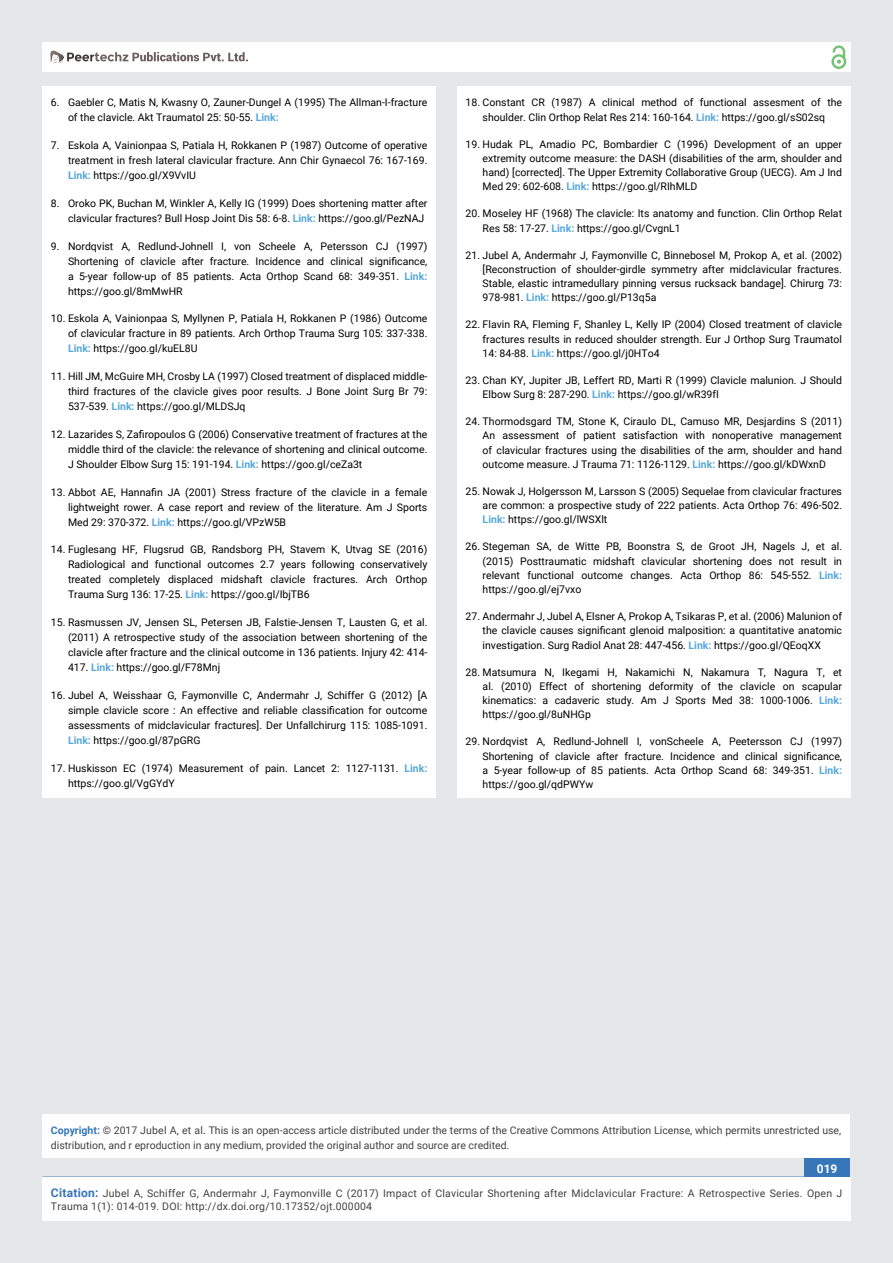
<style>
.page{position:relative;width:893px;height:1263px;background:#e6e7e8}
.page>*{position:absolute;margin:0;border:0;box-sizing:border-box;transform-origin:0 0}
.t1{font:700 12px "Roboto";color:#fff}
.t2{font:10.5px/14.2px "Roboto";color:#000;text-align:justify}
.t3{font:10.5px/15px "Roboto";color:#414042}
.t4{font:10.5px/13.5px "Roboto";letter-spacing:.02em;color:#414042}
.s1{font-weight:700;color:#56a8dd}
.s2{font-weight:700;color:#3676b9}
.s3{color:#0e0e0e}
.s4{font-weight:700;font-size:12px;color:#3676b9}
</style>
<div class="page">
<div style="left:42px;top:43px;width:808px;height:29px;background:#fff"></div>
<div style="left:831px;top:54px;width:15px;height:15px;border:2px solid #74c273;border-radius:50%"></div>
<svg style="left:831px;top:45px;width:15px;height:19px"></svg>
<div style="left:804px;top:1157px;width:46px;height:43px;background:#3676b9"></div>
<svg style="left:49px;top:50px;width:199px;height:14px"></svg>
<div style="left:42px;top:1177px;width:809px;height:43px;background:#fff"></div>
<div style="left:42px;top:1115px;width:808px;height:43px;background:#fff"></div>
<div style="left:42px;top:87px;width:394px;height:711px;background:#fff"></div>
<div style="left:457px;top:87px;width:393px;height:711px;background:#fff"></div>
<p class="t2" style="left:68px;top:95px;width:361px;line-height:15px;text-indent:-17px">6. Gaebler C, Matis N, Kwasny O, Zauner-Dungel A (1995) The Allman-I-fracture of the clavicle. Akt Traumatol 25: 50-55. <span class="s1">Link:</span></p>
<p class="t2" style="left:68px;top:138px;width:361px;line-height:15px;text-indent:-17px">7. Eskola A, Vainionpaa S, Patiala H, Rokkanen P (1987) Outcome of operative treatment in fresh lateral clavicular fracture. Ann Chir Gynaecol 76: 167-169.<br><span class="s1">Link:</span> https://goo.gl/X9VvIU</p>
<p class="t2" style="left:51px;top:196px;width:378px;line-height:15px;text-align:right">8. Oroko PK, Buchan M, Winkler A, Kelly IG (1999) Does shortening matter after clavicular fractures? Bull Hosp Joint Dis 58: 6-8. <span class="s1">Link:</span> https://goo.gl/PezNAJ</p>
<p class="t2" style="left:68px;top:238px;width:361px;line-height:15px;text-indent:-17px">9. Nordqvist A, Redlund-Johnell I, von Scheele A, Petersson CJ (1997)<br>Shortening of clavicle after fracture. Incidence and clinical significance, a 5-year follow-up of 85 patients. Acta Orthop Scand 68: 349-351. <span class="s1">Link: </span>https://goo.gl/8mMwHR</p>
<p class="t2" style="left:68px;top:311px;width:361px;line-height:15px;text-indent:-17px">10. Eskola A, Vainionpaa S, Myllynen P, Patiala H, Rokkanen P (1986) Outcome of clavicular fracture in 89 patients. Arch Orthop Trauma Surg 105: 337-338.<br><span class="s1">Link:</span> https://goo.gl/kuEL8U</p>
<p class="t2" style="left:68px;top:369px;width:361px;line-height:15px;text-indent:-17px">11. Hill JM, McGuire MH, Crosby LA (1997) Closed treatment of displaced middle&shy;third fractures of the clavicle gives poor results. J Bone Joint Surg Br 79:<br>537-539. <span class="s1">Link:</span> https://goo.gl/MLDSJq</p>
<p class="t2" style="left:68px;top:427px;width:361px;line-height:15px;text-indent:-17px">12. Lazarides S, Zafiropoulos G (2006) Conservative treatment of fractures at the middle third of the clavicle: the relevance of shortening and clinical outcome.<br>J Shoulder Elbow Surg 15: 191-194. <span class="s1">Link:</span> https://goo.gl/ceZa3t</p>
<p class="t2" style="left:68px;top:484px;width:361px;line-height:15px;text-indent:-17px">13. Abbot AE, Hannafin JA (2001) Stress fracture of the clavicle in a female lightweight rower. A case report and review of the literature. Am J Sports Med 29: 370-372. <span class="s1">Link:</span> https://goo.gl/VPzW5B</p>
<p class="t2" style="left:68px;top:542px;width:361px;line-height:15px;text-indent:-17px">14. Fuglesang HF, Flugsrud GB, Randsborg PH, Stavem K, Utvag SE (2016)<br>Radiological and functional outcomes 2.7 years following conservatively treated completely displaced midshaft clavicle fractures. Arch Orthop Trauma Surg 136: 17-25. <span class="s1">Link:</span> https://goo.gl/IbjTB6</p>
<p class="t2" style="left:68px;top:615px;width:361px;line-height:15px;text-indent:-17px">15. Rasmussen JV, Jensen SL, Petersen JB, Falstie-Jensen T, Lausten G, et al. (2011) A retrospective study of the association between shortening of the clavicle after fracture and the clinical outcome in 136 patients. Injury 42: 414- 417. <span class="s1">Link:</span> https://goo.gl/F78Mnj</p>
<p class="t2" style="left:68px;top:688px;width:361px;line-height:15px;text-indent:-17px">16. Jubel A, Weisshaar G, Faymonville C, Andermahr J, Schiffer G (2012) [A simple clavicle score : An effective and reliable classification for outcome assessments of midclavicular fractures]. Der Unfallchirurg 115: 1085-1091.<br><span class="s1">Link:</span> https://goo.gl/87pGRG</p>
<p class="t2" style="left:68px;top:760px;width:361px;line-height:15px;text-indent:-17px">17. Huskisson EC (1974) Measurement of pain. Lancet 2: 1127-1131. <span class="s1">Link: </span>https://goo.gl/VgGYdY</p>
<p class="t2" style="left:466px;top:96px;width:378px;text-align:center">18. Constant CR (1987) A clinical method of functional assesment of the shoulder. Clin Orthop Relat Res 214: 160-164. <span class="s1">Link:</span> https://goo.gl/sS02sq</p>
<p class="t2" style="left:483px;top:137px;width:361px;text-indent:-17px">19. Hudak PL, Amadio PC, Bombardier C (1996) Development of an upper extremity outcome measure: the DASH (disabilities of the arm, shoulder and hand) [corrected]. The Upper Extremity Collaborative Group (UECG). Am J Ind Med 29: 602-608. <span class="s1">Link:</span> https://goo.gl/RIhMLD</p>
<p class="t2" style="left:483px;top:207px;width:361px;text-indent:-17px">20. Moseley HF (1968) The clavicle: Its anatomy and function. Clin Orthop Relat<br>Res 58: 17-27. <span class="s1">Link:</span> https://goo.gl/CvgnL1</p>
<p class="t2" style="left:483px;top:248px;width:361px;text-indent:-17px">21. Jubel A, Andermahr J, Faymonville C, Binnebosel M, Prokop A, et al. (2002) [Reconstruction of shoulder-girdle symmetry after midclavicular fractures.<br>Stable, elastic intramedullary pinning versus rucksack bandage]. Chirurg 73:<br>978-981. <span class="s1">Link:</span> https://goo.gl/P13q5a</p>
<p class="t2" style="left:483px;top:318px;width:361px;text-indent:-17px">22. Flavin RA, Fleming F, Shanley L, Kelly IP (2004) Closed treatment of clavicle fractures results in reduced shoulder strength. Eur J Orthop Surg Traumatol 14: 84-88. <span class="s1">Link:</span> https://goo.gl/j0HTo4</p>
<p class="t2" style="left:483px;top:373px;width:361px;text-indent:-17px">23. Chan KY, Jupiter JB, Leffert RD, Marti R (1999) Clavicle malunion. J Should<br>Elbow Surg 8: 287-290. <span class="s1">Link:</span> https://goo.gl/wR39fI</p>
<p class="t2" style="left:483px;top:414px;width:361px;text-indent:-17px">24. Thormodsgard TM, Stone K, Ciraulo DL, Camuso MR, Desjardins S (2011)<br>An assessment of patient satisfaction with nonoperative management of clavicular fractures using the disabilities of the arm, shoulder and hand outcome measure. J Trauma 71: 1126-1129. <span class="s1">Link:</span> https://goo.gl/kDWxnD</p>
<p class="t2" style="left:483px;top:484px;width:361px;text-indent:-17px">25. Nowak J, Holgersson M, Larsson S (2005) Sequelae from clavicular fractures are common: a prospective study of 222 patients. Acta Orthop 76: 496-502.<br><span class="s1">Link:</span> https://goo.gl/lWSXlt</p>
<p class="t2" style="left:483px;top:540px;width:361px;text-indent:-17px">26. Stegeman SA, de Witte PB, Boonstra S, de Groot JH, Nagels J, et al. (2015) Posttraumatic midshaft clavicular shortening does not result in relevant functional outcome changes. Acta Orthop 86: 545-552. <span class="s1">Link: </span>https://goo.gl/ej7vxo</p>
<p class="t2" style="left:483px;top:609px;width:361px;text-indent:-17px">27. Andermahr J, Jubel A, Elsner A, Prokop A, Tsikaras P, et al. (2006) Malunion of the clavicle causes significant glenoid malposition: a quantitative anatomic investigation. Surg Radiol Anat 28: 447-456. <span class="s1">Link:</span> https://goo.gl/QEoqXX</p>
<p class="t2" style="left:483px;top:665px;width:361px;text-indent:-17px">28. Matsumura N, Ikegami H, Nakamichi N, Nakamura T, Nagura T, et al. (2010) Effect of shortening deformity of the clavicle on scapular kinematics: a cadaveric study. Am J Sports Med 38: 1000-1006. <span class="s1">Link: </span>https://goo.gl/8uNHGp</p>
<p class="t2" style="left:483px;top:735px;width:361px;text-indent:-17px">29. Nordqvist A, Redlund-Johnell I, vonScheele A, Peetersson CJ (1997)<br>Shortening of clavicle after fracture. Incidence and clinical significance, a 5-year follow-up of 85 patients. Acta Orthop Scand 68: 349-351. <span class="s1">Link: </span>https://goo.gl/qdPWYw</p>
<p class="t3" style="left:51px;top:1123px;width:792px"><span class="s2">Copyright:</span> © 2017 Jubel A, et al<span class="s3">.</span> This is an open-access article distributed under the terms of the Creative Commons Attribution License, which permits unrestricted use, distribution, and r eproduction in any medium, provided the original author and source are credited.</p>
<p class="t1" style="left:817px;top:1162px;width:22px">019</p>
<p class="t4" style="left:51px;top:1186px;width:793px"><span class="s4">Citation:</span> Jubel A, Schiffer G, Andermahr J, Faymonville C (2017) Impact of Clavicular Shortening after Midclavicular Fracture: A Retrospective Series. Open J<br>Trauma 1(1): 014-019. DOI: http://dx.doi.org/10.17352/ojt.000004</p>
</div>
